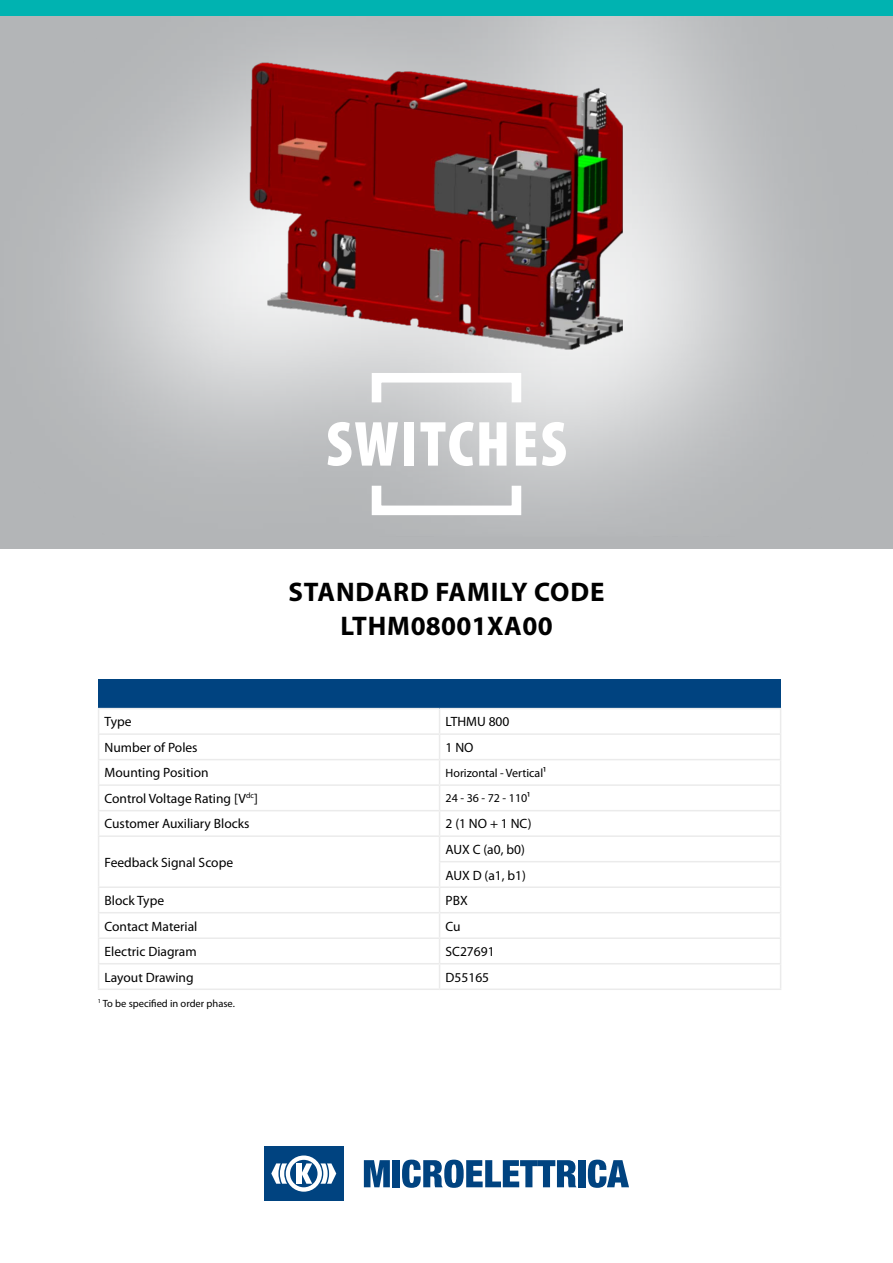
<style>
.page{position:relative;width:893px;height:1263px;background:#fff}
.page>*{position:absolute;margin:0;border:0;box-sizing:border-box;transform-origin:0 0}
.t1{font:900 condensed 64.2px "Myriad Pro";letter-spacing:.03em;color:#fff}
.t2{font:700 27px/34.2px "Myriad Pro";letter-spacing:.02em;color:#000;text-align:center}
.t3{font:13.5px/25.5px "Myriad Pro";color:#000}
.t4{font:12px "Myriad Pro";color:#000}
.t5{font:10.5px "Myriad Pro";color:#000}
</style>
<div class="page">
<div style="left:0;top:0;width:893px;height:549px;background:#b3b5b7"></div>
<img style="left:0;top:15px;width:893px;height:501px">
<div style="left:264px;top:1146px;width:80px;height:55px;background:#004380"></div>
<svg style="left:271px;top:1155px;width:65px;height:37px"></svg>
<svg style="left:364px;top:1160px;width:26px;height:27px"></svg>
<div style="left:393px;top:1160px;width:7px;height:27px;background:#004380"></div>
<svg style="left:402px;top:1159px;width:174px;height:29px"></svg>
<div style="left:578px;top:1160px;width:8px;height:27px;background:#004380"></div>
<svg style="left:588px;top:1159px;width:41px;height:29px"></svg>
<div style="left:372px;top:481px;width:149px;height:34px;border:10px solid #fff"></div>
<div style="left:372px;top:373px;width:149px;height:34px;border:10px solid #fff"></div>
<div style="left:0;top:0;width:893px;height:15px;background:#00b3b1"></div>
<div style="left:99px;top:680px;width:682px;height:29px;background:#004380"></div>
<hr style="left:98px;top:708px;width:342px;height:1px;background:#ebebeb">
<hr style="left:440px;top:708px;width:341px;height:1px;background:#ebebeb">
<hr style="left:98px;top:733px;width:342px;height:2px;background:#ebebeb">
<hr style="left:440px;top:733px;width:341px;height:2px;background:#ebebeb">
<hr style="left:98px;top:759px;width:342px;height:1px;background:#ebebeb">
<hr style="left:440px;top:759px;width:341px;height:1px;background:#ebebeb">
<hr style="left:98px;top:784px;width:342px;height:2px;background:#ebebeb">
<hr style="left:440px;top:784px;width:341px;height:2px;background:#ebebeb">
<hr style="left:98px;top:810px;width:342px;height:1px;background:#ebebeb">
<hr style="left:440px;top:810px;width:341px;height:1px;background:#ebebeb">
<hr style="left:98px;top:835px;width:342px;height:2px;background:#ebebeb">
<hr style="left:440px;top:835px;width:341px;height:2px;background:#ebebeb">
<hr style="left:439px;top:861px;width:342px;height:1px;background:#ebebeb">
<hr style="left:98px;top:886px;width:342px;height:2px;background:#ebebeb">
<hr style="left:440px;top:886px;width:341px;height:2px;background:#ebebeb">
<hr style="left:98px;top:912px;width:342px;height:1px;background:#ebebeb">
<hr style="left:440px;top:912px;width:341px;height:1px;background:#ebebeb">
<hr style="left:98px;top:937px;width:342px;height:2px;background:#ebebeb">
<hr style="left:440px;top:937px;width:341px;height:2px;background:#ebebeb">
<hr style="left:98px;top:963px;width:342px;height:1px;background:#ebebeb">
<svg style="left:98px;top:709px;width:1px;height:279px"></svg>
<hr style="left:440px;top:963px;width:341px;height:1px;background:#ebebeb">
<svg style="left:439px;top:709px;width:1px;height:279px"></svg>
<svg style="left:780px;top:709px;width:1px;height:279px"></svg>
<hr style="left:98px;top:988px;width:342px;height:2px;background:#ebebeb">
<hr style="left:440px;top:988px;width:341px;height:2px;background:#ebebeb">
<img style="left:245px;top:58px;width:393px;height:296px">
<h1 class="t1" style="left:326px;top:408px;width:242px">SWITCHES</h1>
<h2 class="t2" style="left:288px;top:575px;width:318px">STANDARD FAMILY CODE<br>LTHM08001XA00</h2>
<p class="t3" style="left:105px;top:709px;width:28px">Type</p>
<p class="t3" style="left:446px;top:709px;width:65px">LTHMU 800</p>
<p class="t3" style="left:105px;top:735px;width:95px">Number of Poles</p>
<p class="t3" style="left:446px;top:735px;width:29px">1 NO</p>
<p class="t3" style="left:105px;top:760px;width:106px">Mounting Position</p>
<p class="t4" style="left:446px;top:766px;width:102px">Horizontal - Vertical¹</p>
<p class="t3" style="left:105px;top:786px;width:155px">Control Voltage Rating [V<sup>dc</sup>]</p>
<p class="t4" style="left:446px;top:792px;width:86px">24 - 36 - 72 - 110¹</p>
<p class="t3" style="left:105px;top:811px;width:146px">Customer Auxiliary Blocks</p>
<p class="t3" style="left:446px;top:811px;width:87px">2 (1 NO + 1 NC)</p>
<p class="t3" style="left:105px;top:850px;width:130px">Feedback Signal Scope</p>
<p class="t3" style="left:446px;top:837px;width:82px">AUX C (a0, b0)<br>AUX D (a1, b1)</p>
<p class="t3" style="left:105px;top:888px;width:61px">Block Type</p>
<p class="t3" style="left:446px;top:888px;width:24px">PBX</p>
<p class="t3" style="left:105px;top:913px;width:94px">Contact Material</p>
<p class="t3" style="left:446px;top:913px;width:17px">Cu</p>
<p class="t3" style="left:105px;top:939px;width:94px">Electric Diagram</p>
<p class="t3" style="left:446px;top:939px;width:51px">SC27691</p>
<p class="t3" style="left:105px;top:964px;width:91px">Layout Drawing</p>
<p class="t3" style="left:446px;top:964px;width:45px">D55165</p>
<p class="t5" style="left:98px;top:998px;width:139px"><sup>1</sup> To be specified in order phase.</p>
</div>
